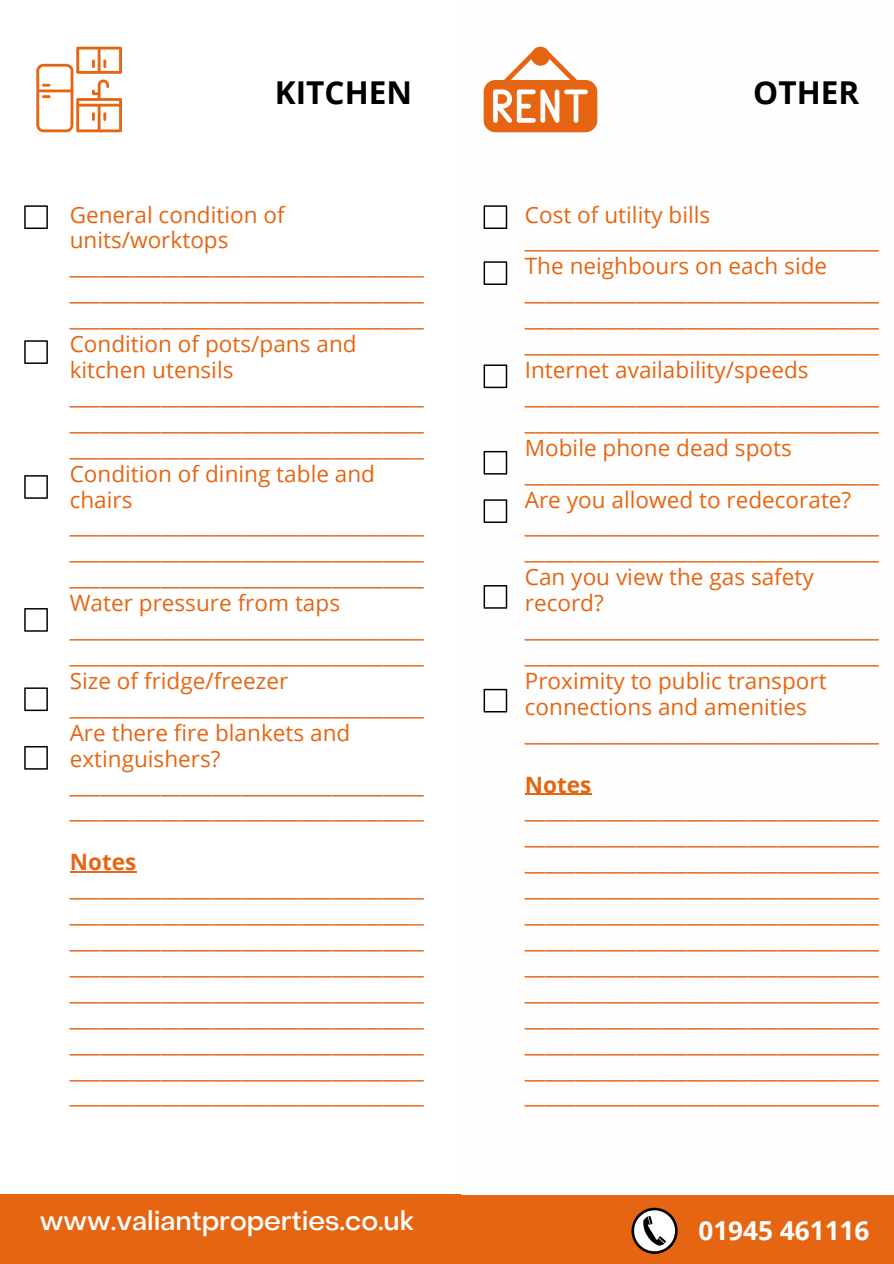
<style>
.page{position:relative;width:894px;height:1264px;background:#fff}
.page>*{position:absolute;margin:0;border:0;box-sizing:border-box;transform-origin:0 0}
.t1{font:700 31.5px "Open Sans";color:#000}
.t2{font:500 26.85px "Object Sans";color:#fff}
.t3{font:700 26.1px "Open Sans";color:#fff}
.t4{font:22.5px/26px "Open Sans";color:#e66512}
.t5{font:700 22.5px "Open Sans";color:#e66512}
</style>
<div class="page">
<div style="left:0;top:1194px;width:893px;height:69px;background:#e66512"></div>
<svg style="left:24px;top:205px;width:24px;height:24px"></svg>
<svg style="left:24px;top:475px;width:24px;height:24px"></svg>
<svg style="left:24px;top:340px;width:24px;height:24px"></svg>
<svg style="left:483px;top:47px;width:114px;height:85px"></svg>
<svg style="left:483px;top:205px;width:24px;height:24px"></svg>
<svg style="left:483px;top:261px;width:24px;height:24px"></svg>
<svg style="left:483px;top:364px;width:24px;height:24px"></svg>
<svg style="left:483px;top:451px;width:24px;height:23px"></svg>
<svg style="left:483px;top:499px;width:24px;height:24px"></svg>
<svg style="left:483px;top:585px;width:24px;height:23px"></svg>
<svg style="left:36px;top:47px;width:86px;height:85px"></svg>
<hr style="left:70px;top:871px;width:66px;height:1px;background:#e66512">
<hr style="left:524px;top:793px;width:67px;height:1px;background:#e66512">
<svg style="left:24px;top:608px;width:24px;height:23px"></svg>
<svg style="left:24px;top:687px;width:24px;height:24px"></svg>
<svg style="left:24px;top:746px;width:24px;height:23px"></svg>
<svg style="left:483px;top:689px;width:24px;height:23px"></svg>
<svg style="left:631px;top:1207px;width:46px;height:46px"></svg>
<div style="left:634px;top:1210px;width:40px;height:41px;background:#fff;border-radius:50%"></div>
<svg style="left:643px;top:1216px;width:22px;height:29px"></svg>
<p class="t1" style="left:275px;top:70px;width:139px">KITCHEN</p>
<p class="t4" style="left:70px;top:201px;width:216px">General condition of units/worktops</p>
<p class="t4" style="left:70px;top:252px;width:355px">___________________________________</p>
<p class="t4" style="left:70px;top:278px;width:355px">___________________________________</p>
<p class="t4" style="left:70px;top:304px;width:355px">___________________________________</p>
<p class="t4" style="left:70px;top:330px;width:288px">Condition of pots/pans and kitchen utensils</p>
<p class="t4" style="left:70px;top:382px;width:355px">___________________________________</p>
<p class="t4" style="left:70px;top:408px;width:355px">___________________________________</p>
<p class="t4" style="left:70px;top:434px;width:355px">___________________________________<br>Condition of dining table and chairs</p>
<p class="t4" style="left:70px;top:511px;width:355px">___________________________________</p>
<p class="t4" style="left:70px;top:537px;width:355px">___________________________________</p>
<p class="t4" style="left:70px;top:563px;width:355px">___________________________________<br>Water pressure from taps</p>
<p class="t4" style="left:70px;top:615px;width:355px">___________________________________</p>
<p class="t4" style="left:70px;top:641px;width:355px">___________________________________</p>
<p class="t4" style="left:70px;top:667px;width:220px">Size of fridge/freezer</p>
<p class="t4" style="left:70px;top:693px;width:355px">___________________________________<br>Are there fire blankets and extinguishers?</p>
<p class="t4" style="left:70px;top:770px;width:355px">___________________________________</p>
<p class="t4" style="left:70px;top:796px;width:355px">___________________________________</p>
<p class="t5" style="left:70px;top:846px;width:68px">Notes</p>
<p class="t4" style="left:70px;top:874px;width:355px">___________________________________</p>
<p class="t4" style="left:70px;top:900px;width:355px">___________________________________</p>
<p class="t4" style="left:70px;top:926px;width:355px">___________________________________</p>
<p class="t4" style="left:70px;top:952px;width:355px">___________________________________</p>
<p class="t4" style="left:70px;top:978px;width:355px">___________________________________</p>
<p class="t4" style="left:70px;top:1003px;width:355px">___________________________________</p>
<p class="t4" style="left:70px;top:1029px;width:355px">___________________________________</p>
<p class="t4" style="left:70px;top:1055px;width:355px">___________________________________</p>
<p class="t4" style="left:70px;top:1081px;width:355px">___________________________________</p>
<p class="t1" style="left:753px;top:70px;width:108px">OTHER</p>
<p class="t4" style="left:524px;top:201px;width:187px">Cost of utility bills</p>
<p class="t4" style="left:524px;top:227px;width:355px">___________________________________</p>
<p class="t4" style="left:524px;top:252px;width:304px">The neighbours on each side</p>
<p class="t4" style="left:524px;top:278px;width:355px">___________________________________</p>
<p class="t4" style="left:524px;top:304px;width:355px">___________________________________</p>
<p class="t4" style="left:524px;top:330px;width:355px">___________________________________<br>Internet availability/speeds</p>
<p class="t4" style="left:524px;top:382px;width:355px">___________________________________</p>
<p class="t4" style="left:524px;top:408px;width:355px">___________________________________</p>
<p class="t4" style="left:524px;top:434px;width:268px">Mobile phone dead spots</p>
<p class="t4" style="left:524px;top:460px;width:355px">___________________________________<br>Are you allowed to redecorate?</p>
<p class="t4" style="left:524px;top:511px;width:355px">___________________________________</p>
<p class="t4" style="left:524px;top:537px;width:355px">___________________________________<br>Can you view the gas safety record?</p>
<p class="t4" style="left:524px;top:615px;width:355px">___________________________________</p>
<p class="t4" style="left:524px;top:641px;width:355px">___________________________________<br>Proximity to public transport connections and amenities</p>
<p class="t4" style="left:524px;top:719px;width:355px">___________________________________</p>
<p class="t5" style="left:524px;top:768px;width:68px">Notes</p>
<p class="t4" style="left:524px;top:796px;width:355px">___________________________________</p>
<p class="t4" style="left:524px;top:822px;width:355px">___________________________________</p>
<p class="t4" style="left:524px;top:848px;width:355px">___________________________________</p>
<p class="t4" style="left:524px;top:874px;width:355px">___________________________________</p>
<p class="t4" style="left:524px;top:900px;width:355px">___________________________________</p>
<p class="t4" style="left:524px;top:926px;width:355px">___________________________________</p>
<p class="t4" style="left:524px;top:952px;width:355px">___________________________________</p>
<p class="t4" style="left:524px;top:978px;width:355px">___________________________________</p>
<p class="t4" style="left:524px;top:1003px;width:355px">___________________________________</p>
<p class="t4" style="left:524px;top:1029px;width:355px">___________________________________</p>
<p class="t4" style="left:524px;top:1055px;width:355px">___________________________________</p>
<p class="t4" style="left:524px;top:1081px;width:355px">___________________________________</p>
<p class="t2" style="left:40px;top:1210px;width:375px">www.valiantproperties.co.uk</p>
<p class="t3" style="left:698px;top:1211px;width:172px">01945 461116</p>
</div>
